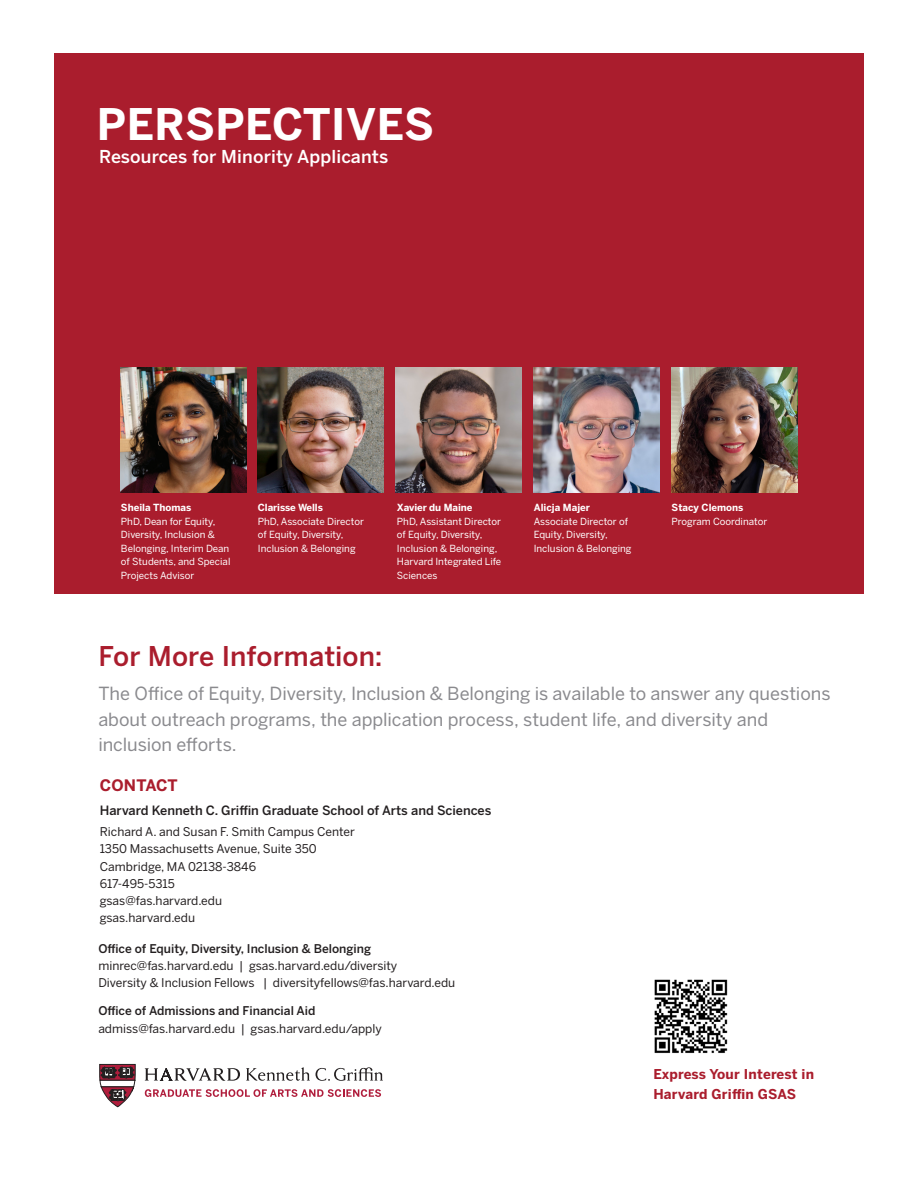
<style>
.page{position:relative;width:918px;height:1188px;background:#fff}
.page>*{position:absolute;margin:0;border:0;box-sizing:border-box;transform-origin:0 0}
.Title_Sans{font:700 43.2px "Benton Sans";letter-spacing:.01em;color:#fff}
.Intro_Body_Serif{font:500 27px "Benton Sans";letter-spacing:.005em;color:#aa1d2d}
.Intro_Body_Serif-2{font:18px/25.5px "Benton Sans";letter-spacing:-.005em;color:#8a8a8e}
.Title_Sans-2{font:500 17.7px "Benton Sans";letter-spacing:.01em;color:#fff}
.Body_8_5{font:700 15.75px "Benton Sans";letter-spacing:-.005em;color:#aa1d2d}
.Body_8_5-2{font:700 13.5px/19.5px "Benton Sans";letter-spacing:.015em;color:#aa1d2d}
.Body_8_5-3{font:500 12.75px "Benton Sans";color:#231f20}
.Body_8_5-4{font:12px/17.2px "Benton Sans";color:#231f20}
.Body_8_5-5{font:9.75px/13.5px "Benton Sans";color:#fff}
.s1{font-weight:700}
.s2{font-weight:500}
</style>
<div class="page">
<div style="left:54px;top:53px;width:810px;height:541px;background:#aa1d2d"></div>
<svg style="left:145px;top:1089px;width:236px;height:8px"></svg>
<svg style="left:246px;top:1067px;width:64px;height:14px"></svg>
<svg style="left:316px;top:1067px;width:67px;height:14px"></svg>
<svg style="left:145px;top:1068px;width:95px;height:13px"></svg>
<svg style="left:99px;top:1063px;width:37px;height:45px"></svg>
<img style="left:121px;top:367px;width:125px;height:126px">
<img style="left:672px;top:367px;width:125px;height:126px">
<img style="left:258px;top:367px;width:125px;height:126px">
<img style="left:396px;top:367px;width:125px;height:126px">
<img style="left:534px;top:367px;width:125px;height:126px">
<img style="left:654px;top:979px;width:74px;height:75px">
<p class="Title_Sans" style="left:97px;top:99px;width:338px">PERSPECTIVES</p>
<p class="Title_Sans-2" style="left:99px;top:146px;width:291px">Resources for Minority Applicants</p>
<p class="Body_8_5-5" style="left:121px;top:501px;width:111px"><span class="s1">Sheila Thomas<br></span>PhD, Dean for Equity,<br>Diversity, Inclusion &amp;<br>Belonging, Interim Dean of Students, and Special<br>Projects Advisor</p>
<p class="Body_8_5-5" style="left:672px;top:501px;width:97px"><span class="s1">Stacy Clemons<br></span>Program Coordinator</p>
<p class="Body_8_5-5" style="left:258px;top:501px;width:108px"><span class="s1">Clarisse Wells<br></span>PhD, Associate Director of Equity, Diversity,<br>Inclusion &amp; Belonging</p>
<p class="Body_8_5-5" style="left:397px;top:501px;width:106px"><span class="s1">Xavier du Maine<br></span>PhD, Assistant Director of Equity, Diversity,<br>Inclusion &amp; Belonging,<br>Harvard Integrated Life<br>Sciences</p>
<p class="Body_8_5-5" style="left:534px;top:501px;width:99px"><span class="s1">Alicja Majer<br></span>Associate Director of<br>Equity, Diversity,<br>Inclusion &amp; Belonging</p>
<p class="Intro_Body_Serif" style="left:98px;top:640px;width:286px">For More Information:</p>
<p class="Intro_Body_Serif-2" style="left:98px;top:681px;width:734px">The Office of Equity, Diversity, Inclusion &amp; Belonging is available to answer any questions about outreach programs, the application process, student life, and diversity and inclusion efforts.</p>
<p class="Body_8_5" style="left:100px;top:776px;width:79px">CONTACT</p>
<p class="Body_8_5-3" style="left:100px;top:802px;width:393px">Harvard Kenneth C. Griffin Graduate School of Arts and Sciences</p>
<p class="Body_8_5-4" style="left:100px;top:823px;width:257px">Richard A. and Susan F. Smith Campus Center<br>1350 Massachusetts Avenue, Suite 350<br>Cambridge, MA 02138-3846<br>617-495-5315<br>gsas@fas.harvard.edu<br>gsas.harvard.edu</p>
<p class="Body_8_5-4" style="left:98px;top:940px;width:359px"><span class="s2">Office of Equity, Diversity, Inclusion &amp; Belonging </span>minrec@fas.harvard.edu | gsas.harvard.edu/diversity<br>Diversity &amp; Inclusion Fellows | diversityfellows@fas.harvard.edu</p>
<p class="Body_8_5-4" style="left:98px;top:1002px;width:285px"><span class="s2">Office of Admissions and Financial Aid </span>admiss@fas.harvard.edu | gsas.harvard.edu/apply</p>
<p class="Body_8_5-2" style="left:653px;top:1065px;width:162px">Express Your Interest in<br>Harvard Griffin GSAS</p>
</div>
